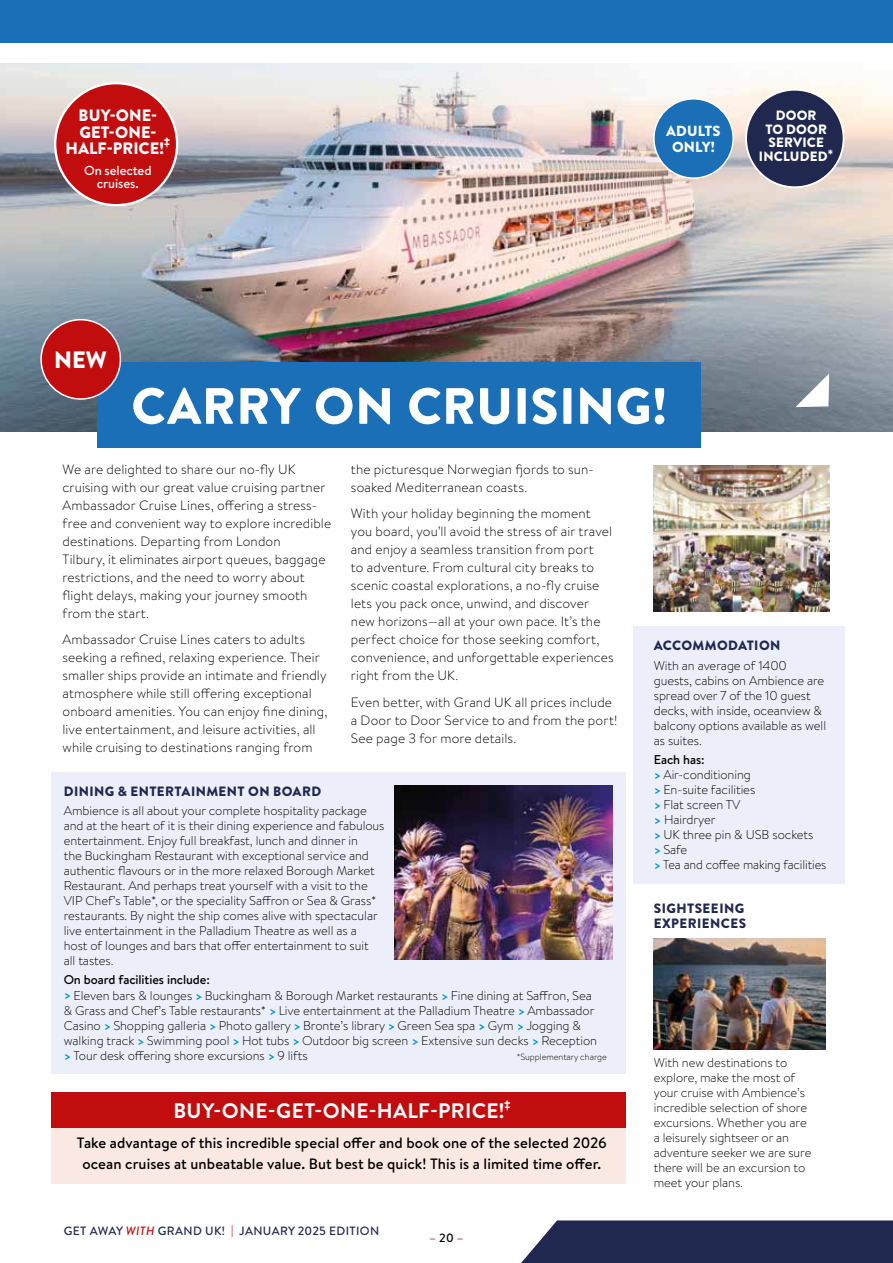
<style>
.page{position:relative;width:893px;height:1263px;background:#fff}
.page>*{position:absolute;margin:0;border:0;box-sizing:border-box;transform-origin:0 0}
.t1{font:900 51px "Brandon Text";letter-spacing:.015em;color:#fff}
.t2{font:900 23.7px "Brandon Text";color:#fff}
.t3{font:700 21px "Brandon Text";letter-spacing:.02em;color:#fff}
.t4{font:900 16.5px/16.5px "Brandon Text";letter-spacing:.005em;color:#fff;text-align:center}
.t5{font:500 15px/21px "Brandon Text";letter-spacing:.005em;color:#000;text-align:center}
.t6{font:900 14.7px/16.4px "Brandon Text";letter-spacing:.01em;color:#fff;text-align:center}
.t7{font:300 13.5px/18px "Brandon Text";letter-spacing:.01em;color:#000}
.t8{font:900 13.5px/15px "Brandon Text";letter-spacing:.03em;color:#20284f}
.t9{font:900 13.5px/13.5px "Brandon Text";letter-spacing:.01em;color:#fff;text-align:center}
.t10{font:500 13.2px/13.5px "Brandon Text";letter-spacing:-.005em;color:#fff;text-align:center}
.t11{font:300 12.75px/15px "Brandon Text";letter-spacing:-.005em;color:#000}
.t12{font:500 12px "Brandon Text";letter-spacing:.03em;color:#20284f}
.t13{font:500 12px "Brandon Text";color:#c20d0e}
.t14{font:900 10.5px "Brandon Text";color:#fff}
.t15{font:300 9px "Brandon Text";letter-spacing:-.005em;color:#000}
.s1{font-weight:500}
.s2{font-weight:700;color:#0093ce}
.s3{font-style:italic;color:#c20d0e}
.s4{color:#c20d0e}
.s5{color:#000}
</style>
<div class="page">
<div style="left:52px;top:773px;width:574px;height:301px;background:#eceff9"></div>
<div style="left:632px;top:626px;width:212px;height:257px;background:#eceff9"></div>
<div style="left:52px;top:1092px;width:574px;height:37px;background:#c20d0e"></div>
<div style="left:52px;top:1128px;width:574px;height:55px;background:#fae9e2"></div>
<img style="left:654px;top:465px;width:175px;height:146px">
<img style="left:395px;top:785px;width:217px;height:175px">
<img style="left:654px;top:938px;width:172px;height:111px">
<svg style="left:521px;top:1220px;width:372px;height:43px;background:#2d3559"></svg>
<img style="left:0;top:64px;width:893px;height:368px">
<div style="left:97px;top:362px;width:604px;height:85px;background:#1a6fb7"></div>
<svg style="left:795px;top:373px;width:34px;height:34px"></svg>
<div style="left:0;top:0;width:893px;height:43px;background:#1a6fb7"></div>
<div style="left:41px;top:320px;width:79px;height:79px;background:#c20d0e;border-radius:50%"></div>
<div style="left:40px;top:319px;width:81px;height:81px;border:2px solid #fff;border-radius:50%"></div>
<div style="left:654px;top:99px;width:79px;height:79px;background:#1a6fb7;border-radius:50%"></div>
<div style="left:653px;top:98px;width:81px;height:81px;border:2px solid #fff;border-radius:50%"></div>
<div style="left:746px;top:90px;width:98px;height:97px;background:#20284f;border-radius:50%"></div>
<div style="left:745px;top:89px;width:99px;height:99px;border:2px solid #fff;border-radius:50%"></div>
<div style="left:55px;top:83px;width:122px;height:122px;background:#c20d0e;border-radius:50%"></div>
<div style="left:54px;top:82px;width:124px;height:124px;border:2px solid #fff;border-radius:50%"></div>
<p class="t4" style="left:65px;top:107px;width:100px">BUY-ONE-<br>GET-ONE-<br>HALF-PRICE!</p>
<p class="t14" style="left:164px;top:134px;width:8px">‡</p>
<p class="t10" style="left:84px;top:163px;width:69px">On selected cruises.</p>
<p class="t6" style="left:666px;top:122px;width:56px">ADULTS<br>ONLY!</p>
<p class="t9" style="left:759px;top:109px;width:76px">DOOR<br>TO DOOR<br>SERVICE<br>INCLUDED*</p>
<h2 class="t2" style="left:54px;top:343px;width:54px">NEW</h2>
<h1 class="t1" style="left:131px;top:370px;width:537px">CARRY ON CRUISING!</h1>
<p class="t7" style="left:63px;top:459px;width:270px">We are delighted to share our no-fly UK cruising with our great value cruising partner Ambassador Cruise Lines, offering a stress&shy;free and convenient way to explore incredible destinations. Departing from London<br>Tilbury, it eliminates airport queues, baggage restrictions, and the need to worry about flight delays, making your journey smooth from the start.</p>
<p class="t7" style="left:63px;top:630px;width:266px">Ambassador Cruise Lines caters to adults seeking a refined, relaxing experience. Their smaller ships provide an intimate and friendly atmosphere while still offering exceptional onboard amenities. You can enjoy fine dining, live entertainment, and leisure activities, all while cruising to destinations ranging from</p>
<p class="t7" style="left:351px;top:459px;width:244px">the picturesque Norwegian fjords to sun&shy;soaked Mediterranean coasts.</p>
<p class="t7" style="left:351px;top:504px;width:264px">With your holiday beginning the moment you board, you’ll avoid the stress of air travel and enjoy a seamless transition from port<br>to adventure. From cultural city breaks to scenic coastal explorations, a no-fly cruise lets you pack once, unwind, and discover new horizons—all at your own pace. It’s the perfect choice for those seeking comfort, convenience, and unforgettable experiences right from the UK.</p>
<p class="t7" style="left:351px;top:692px;width:268px">Even better, with Grand UK all prices include a Door to Door Service to and from the port!<br>See page 3 for more details.</p>
<p class="t8" style="left:64px;top:783px;width:259px">DINING &amp; ENTERTAINMENT ON BOARD</p>
<p class="t11" style="left:64px;top:803px;width:322px">Ambience is all about your complete hospitality package and at the heart of it is their dining experience and fabulous entertainment. Enjoy full breakfast, lunch and dinner in<br>the Buckingham Restaurant with exceptional service and authentic flavours or in the more relaxed Borough Market Restaurant. And perhaps treat yourself with a visit to the VIP Chef’s Table*, or the speciality Saffron or Sea &amp; Grass* restaurants. By night the ship comes alive with spectacular live entertainment in the Palladium Theatre as well as a<br>host of lounges and bars that offer entertainment to suit<br>all tastes.</p>
<p class="t11" style="left:64px;top:972px;width:535px"><span class="s1">On board facilities include:<br></span><span class="s2">&gt;</span> Eleven bars &amp; lounges <span class="s2">&gt;</span> Buckingham &amp; Borough Market restaurants <span class="s2">&gt;</span> Fine dining at Saffron, Sea &amp; Grass and Chef’s Table restaurants* <span class="s2">&gt;</span> Live entertainment at the Palladium Theatre <span class="s2">&gt;</span> Ambassador Casino <span class="s2">&gt;</span> Shopping galleria <span class="s2">&gt;</span> Photo gallery <span class="s2">&gt;</span> Bronte’s library <span class="s2">&gt;</span> Green Sea spa <span class="s2">&gt;</span> Gym <span class="s2">&gt;</span> Jogging &amp; walking track <span class="s2">&gt;</span> Swimming pool <span class="s2">&gt;</span> Hot tubs <span class="s2">&gt;</span> Outdoor big screen <span class="s2">&gt;</span> Extensive sun decks <span class="s2">&gt;</span> Reception <span class="s2">&gt;</span> Tour desk offering shore excursions <span class="s2">&gt;</span> 9 lifts</p>
<p class="t15" style="left:517px;top:1050px;width:91px">*Supplementary charge</p>
<h3 class="t3" style="left:173px;top:1096px;width:333px">BUY-ONE-GET-ONE-HALF-PRICE!</h3>
<p class="t14" style="left:504px;top:1096px;width:8px">‡</p>
<p class="t5" style="left:77px;top:1131px;width:531px">Take advantage of this incredible special offer and book one of the selected 2026 ocean cruises at unbeatable value. But best be quick! This is a limited time offer.</p>
<p class="t12" style="left:64px;top:1223px;width:317px">GET AWAY <span class="s3">WITH</span> GRAND UK! <span class="s4">|</span> JANUARY 2025 EDITION</p>
<p class="t13" style="left:430px;top:1229px;width:35px">– <span class="s5">20</span> –</p>
<p class="t8" style="left:654px;top:638px;width:128px">ACCOMMODATION</p>
<p class="t11" style="left:654px;top:657px;width:174px">With an average of 1400 guests, cabins on Ambience are spread over 7 of the 10 guest decks, with inside, oceanview &amp; balcony options available as well as suites.</p>
<p class="t11" style="left:654px;top:751px;width:174px"><span class="s1">Each has:<br></span><span class="s2">&gt;</span> Air-conditioning<br><span class="s2">&gt;</span> En-suite facilities<br><span class="s2">&gt;</span> Flat screen TV<br><span class="s2">&gt;</span> Hairdryer<br><span class="s2">&gt;</span> UK three pin &amp; USB sockets<br><span class="s2">&gt;</span> Safe<br><span class="s2">&gt;</span> Tea and coffee making facilities</p>
<p class="t8" style="left:654px;top:901px;width:94px">SIGHTSEEING<br>EXPERIENCES</p>
<p class="t11" style="left:654px;top:1055px;width:159px">With new destinations to explore, make the most of your cruise with Ambience’s incredible selection of shore excursions. Whether you are a leisurely sightseer or an adventure seeker we are sure there will be an excursion to meet your plans.</p>
</div>
